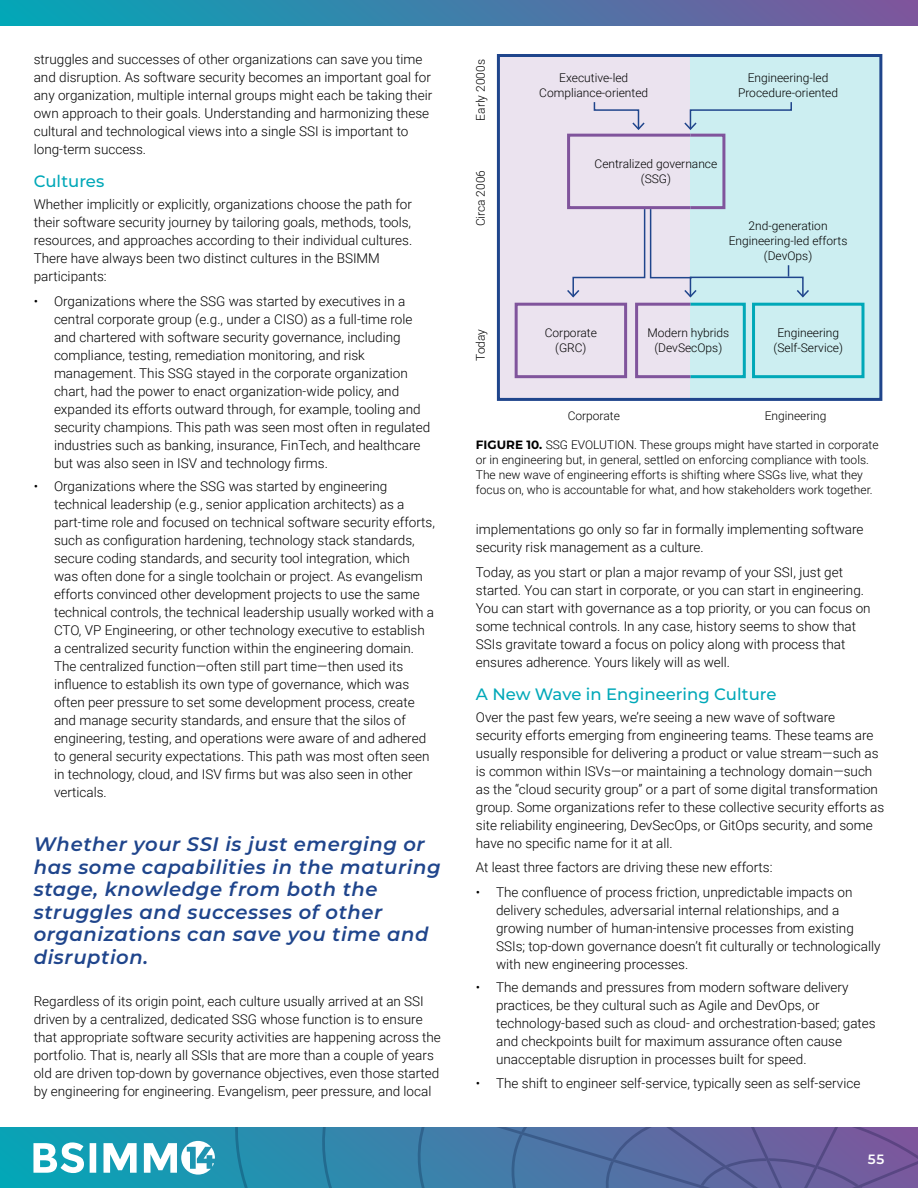
<style>
.page{position:relative;width:918px;height:1188px;background:#fff}
.page>*{position:absolute;margin:0;border:0;box-sizing:border-box;transform-origin:0 0}
.t1{font:italic 600 19.5px/22.5px "Montserrat";letter-spacing:.03em;color:#1f458c}
.t2{font:500 16.5px "Montserrat";color:#00a8b8}
.t3{font:300 13.5px/18px "Roboto";color:#000}
.t4{font:600 13.5px "Montserrat";color:#fff}
.t5{font:300 12px/15px "Roboto";color:#000;text-align:center}
.s1{font-family:"Montserrat";font-weight:700}
</style>
<div class="page">
<svg style="left:0;top:1128px;width:230px;height:60px"></svg>
<svg style="left:230px;top:1128px;width:688px;height:60px"></svg>
<svg style="left:33px;top:1141px;width:182px;height:34px"></svg>
<div style="left:0;top:0;width:918px;height:26px;background:linear-gradient(to right,#02a7b7,#7e559c)"></div>
<div style="left:497px;top:57px;width:193px;height:341px;background:#ebe3ef"></div>
<div style="left:690px;top:57px;width:192px;height:341px;background:#cceef1"></div>
<div style="left:515px;top:303px;width:112px;height:75px;border:3px solid #80549c"></div>
<div style="left:752px;top:303px;width:112px;height:75px;border:3px solid #00a8b8"></div>
<div style="left:689px;top:303px;width:57px;height:75px;border:3px solid #00a8b8"></div>
<div style="left:689px;top:134px;width:36px;height:75px;border:3px solid #80549c"></div>
<div style="left:635px;top:303px;width:57px;height:75px;border:3px solid #80549c"></div>
<div style="left:497px;top:54px;width:385px;height:347px;border:3px solid #1f458c"></div>
<div style="left:567px;top:134px;width:125px;height:75px;border:3px solid #80549c"></div>
<div style="left:690px;top:277px;width:114px;height:20px;border:2px solid #1f458c"></div>
<svg style="left:795px;top:288px;width:14px;height:10px"></svg>
<svg style="left:684px;top:102px;width:108px;height:28px"></svg>
<svg style="left:593px;top:102px;width:52px;height:28px"></svg>
<svg style="left:788px;top:265px;width:1px;height:12px"></svg>
<svg style="left:567px;top:208px;width:131px;height:90px"></svg>
<p class="t3" style="left:34px;top:50px;width:400px">struggles and successes of other organizations can save you time and disruption. As software security becomes an important goal for any organization, multiple internal groups might each be taking their own approach to their goals. Understanding and harmonizing these cultural and technological views into a single SSI is important to long-term success.</p>
<p class="t2" style="left:34px;top:170px;width:72px">Cultures</p>
<p class="t3" style="left:34px;top:195px;width:380px">Whether implicitly or explicitly, organizations choose the path for their software security journey by tailoring goals, methods, tools, resources, and approaches according to their individual cultures.<br>There have always been two distinct cultures in the BSIMM participants:</p>
<p class="t3" style="left:54px;top:291px;width:378px;text-indent:-20px">• Organizations where the SSG was started by executives in a central corporate group (e.g., under a CISO) as a full-time role and chartered with software security governance, including compliance, testing, remediation monitoring, and risk management. This SSG stayed in the corporate organization chart, had the power to enact organization-wide policy, and expanded its efforts outward through, for example, tooling and security champions. This path was seen most often in regulated industries such as banking, insurance, FinTech, and healthcare but was also seen in ISV and technology firms.</p>
<p class="t3" style="left:54px;top:477px;width:383px;text-indent:-20px">• Organizations where the SSG was started by engineering technical leadership (e.g., senior application architects) as a part-time role and focused on technical software security efforts, such as configuration hardening, technology stack standards, secure coding standards, and security tool integration, which was often done for a single toolchain or project. As evangelism efforts convinced other development projects to use the same technical controls, the technical leadership usually worked with a CTO, VP Engineering, or other technology executive to establish a centralized security function within the engineering domain.<br>The centralized function—often still part time—then used its influence to establish its own type of governance, which was often peer pressure to set some development process, create and manage security standards, and ensure that the silos of engineering, testing, and operations were aware of and adhered to general security expectations. This path was most often seen in technology, cloud, and ISV firms but was also seen in other verticals.</p>
<h1 class="t1" style="left:34px;top:832px;width:408px">Whether your SSI is just emerging or has some capabilities in the maturing stage, knowledge from both the struggles and successes of other organizations can save you time and disruption.</h1>
<p class="t3" style="left:34px;top:992px;width:409px">Regardless of its origin point, each culture usually arrived at an SSI driven by a centralized, dedicated SSG whose function is to ensure that appropriate software security activities are happening across the portfolio. That is, nearly all SSIs that are more than a couple of years old are driven top-down by governance objectives, even those started by engineering for engineering. Evangelism, peer pressure, and local</p>
<p class="t5" style="left:473px;top:121px;width:63px;rotate:-90deg">Early 2000s</p>
<p class="t5" style="left:473px;top:226px;width:58px;rotate:-90deg">Circa 2006</p>
<p class="t5" style="left:473px;top:361px;width:34px;rotate:-90deg">Today</p>
<p class="t5" style="left:539px;top:70px;width:110px">Executive-led<br>Compliance-oriented</p>
<p class="t5" style="left:738px;top:70px;width:102px">Engineering-led<br>Procedure-oriented</p>
<p class="t5" style="left:595px;top:156px;width:124px">Centralized governance (SSG)</p>
<p class="t5" style="left:729px;top:217px;width:120px">2nd-generation<br>Engineering-led efforts (DevOps)</p>
<p class="t5" style="left:545px;top:325px;width:54px">Corporate (GRC)</p>
<p class="t5" style="left:647px;top:325px;width:83px">Modern hybrids (DevSecOps)</p>
<p class="t5" style="left:774px;top:325px;width:71px">Engineering (Self-Service)</p>
<p class="t5" style="left:568px;top:408px;width:54px">Corporate</p>
<p class="t5" style="left:765px;top:408px;width:63px">Engineering</p>
<p class="t5" style="left:476px;top:437px;width:404px;text-align:left"><span class="s1">FIGURE 10.</span> SSG EVOLUTION. These groups might have started in corporate or in engineering but, in general, settled on enforcing compliance with tools.<br>The new wave of engineering efforts is shifting where SSGs live, what they focus on, who is accountable for what, and how stakeholders work together.</p>
<p class="t3" style="left:476px;top:520px;width:389px">implementations go only so far in formally implementing software security risk management as a culture.</p>
<p class="t3" style="left:476px;top:562px;width:396px">Today, as you start or plan a major revamp of your SSI, just get started. You can start in corporate, or you can start in engineering.<br>You can start with governance as a top priority, or you can focus on some technical controls. In any case, history seems to show that SSIs gravitate toward a focus on policy along with process that ensures adherence. Yours likely will as well.</p>
<p class="t2" style="left:476px;top:683px;width:302px">A New Wave in Engineering Culture</p>
<p class="t3" style="left:476px;top:707px;width:410px">Over the past few years, we’re seeing a new wave of software security efforts emerging from engineering teams. These teams are usually responsible for delivering a product or value stream—such as is common within ISVs—or maintaining a technology domain—such as the “cloud security group” or a part of some digital transformation group. Some organizations refer to these collective security efforts as site reliability engineering, DevSecOps, or GitOps security, and some have no specific name for it at all.</p>
<p class="t3" style="left:476px;top:858px;width:298px">At least three factors are driving these new efforts:</p>
<p class="t3" style="left:496px;top:883px;width:386px;text-indent:-20px">• The confluence of process friction, unpredictable impacts on delivery schedules, adversarial internal relationships, and a growing number of human-intensive processes from existing SSIs; top-down governance doesn’t fit culturally or technologically with new engineering processes.</p>
<p class="t3" style="left:496px;top:978px;width:381px;text-indent:-20px">• The demands and pressures from modern software delivery practices, be they cultural such as Agile and DevOps, or technology-based such as cloud- and orchestration-based; gates and checkpoints built for maximum assurance often cause unacceptable disruption in processes built for speed.</p>
<p class="t3" style="left:476px;top:1073px;width:386px">• The shift to engineer self-service, typically seen as self-service</p>
<p class="t4" style="left:868px;top:1150px;width:18px">55</p>
</div>
